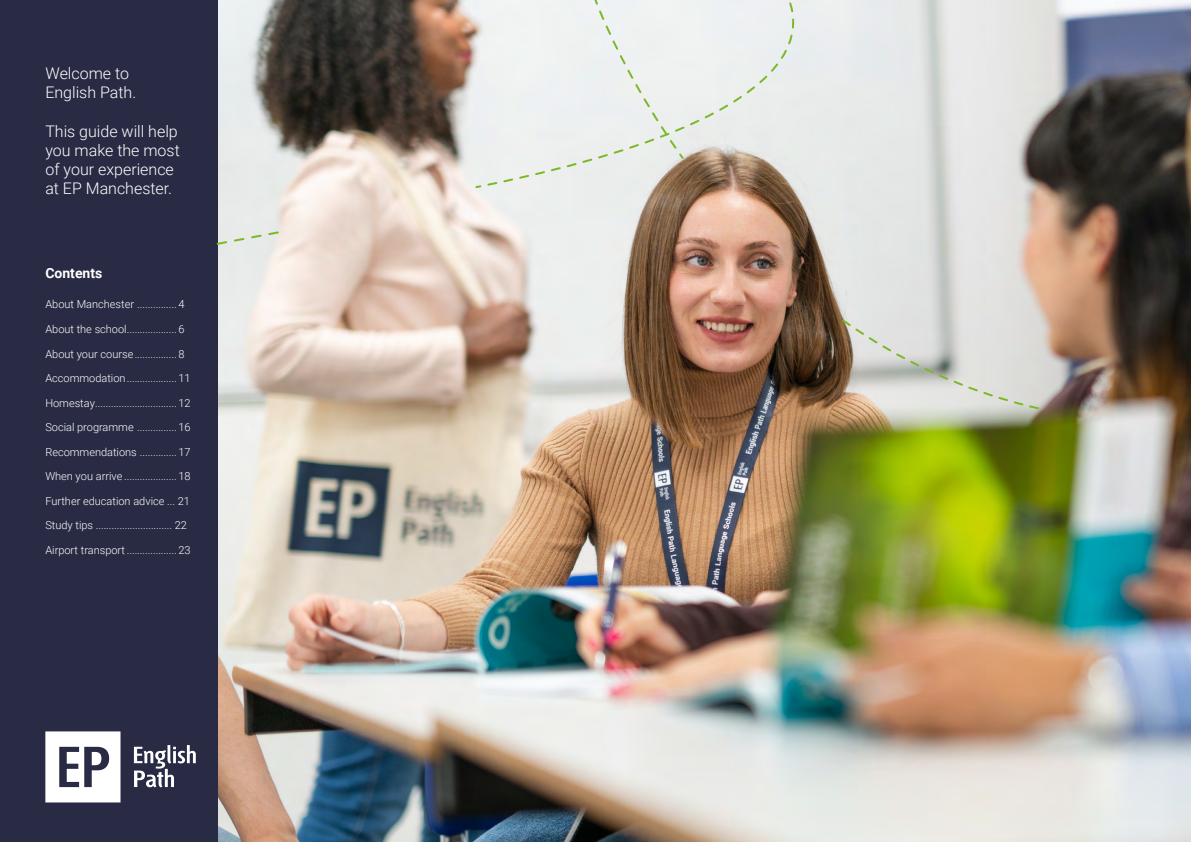
<style>
.page{position:relative;width:1191px;height:842px;background:#fff}
.page>*{position:absolute;margin:0;border:0;box-sizing:border-box;transform-origin:0 0}
.t1{font:300 16px/19.2px "Roboto";color:#fff}
.t2{font:700 14px "Roboto";color:#fff}
.t3{font:300 11px "Roboto";color:#fff}
</style>
<div class="page">
<img style="left:218px;top:0;width:973px;height:842px">
<div style="left:0;top:0;width:218px;height:842px;background:#282b43"></div>
<div style="left:771px;top:0;width:97px;height:187px;background:#e8ebeb"></div>
<svg style="left:474px;top:0;width:297px;height:189px"></svg>
<svg style="left:840px;top:318px;width:200px;height:93px;background:#d2d1ca"></svg>
<svg style="left:216px;top:230px;width:64px;height:16px"></svg>
<svg style="left:134px;top:745px;width:62px;height:42px"></svg>
<svg style="left:45px;top:731px;width:75px;height:71px"></svg>
<h1 class="t1" style="left:45px;top:63px;width:92px">Welcome to<br>English Path.</h1>
<h1 class="t1" style="left:45px;top:121px;width:136px">This guide will help you make the most of your experience at EP Manchester.</h1>
<p class="t2" style="left:45px;top:264px;width:58px">Contents</p>
<p class="t3" style="left:45px;top:297px;width:141px">About Manchester ...............4</p>
<p class="t3" style="left:45px;top:321px;width:141px">About the school...................6</p>
<p class="t3" style="left:45px;top:346px;width:141px">About your course................8</p>
<p class="t3" style="left:45px;top:370px;width:147px">Accommodation................... 11</p>
<p class="t3" style="left:45px;top:395px;width:147px">Homestay............................... 12</p>
<p class="t3" style="left:45px;top:419px;width:147px">Social programme ............... 16</p>
<p class="t3" style="left:45px;top:444px;width:147px">Recommendations .............. 17</p>
<p class="t3" style="left:45px;top:469px;width:147px">When you arrive .................... 18</p>
<p class="t3" style="left:45px;top:493px;width:146px">Further education advice ... 21</p>
<p class="t3" style="left:45px;top:518px;width:143px">Study tips ............................. 22</p>
<p class="t3" style="left:45px;top:542px;width:147px">Airport transport................... 23</p>
</div>
